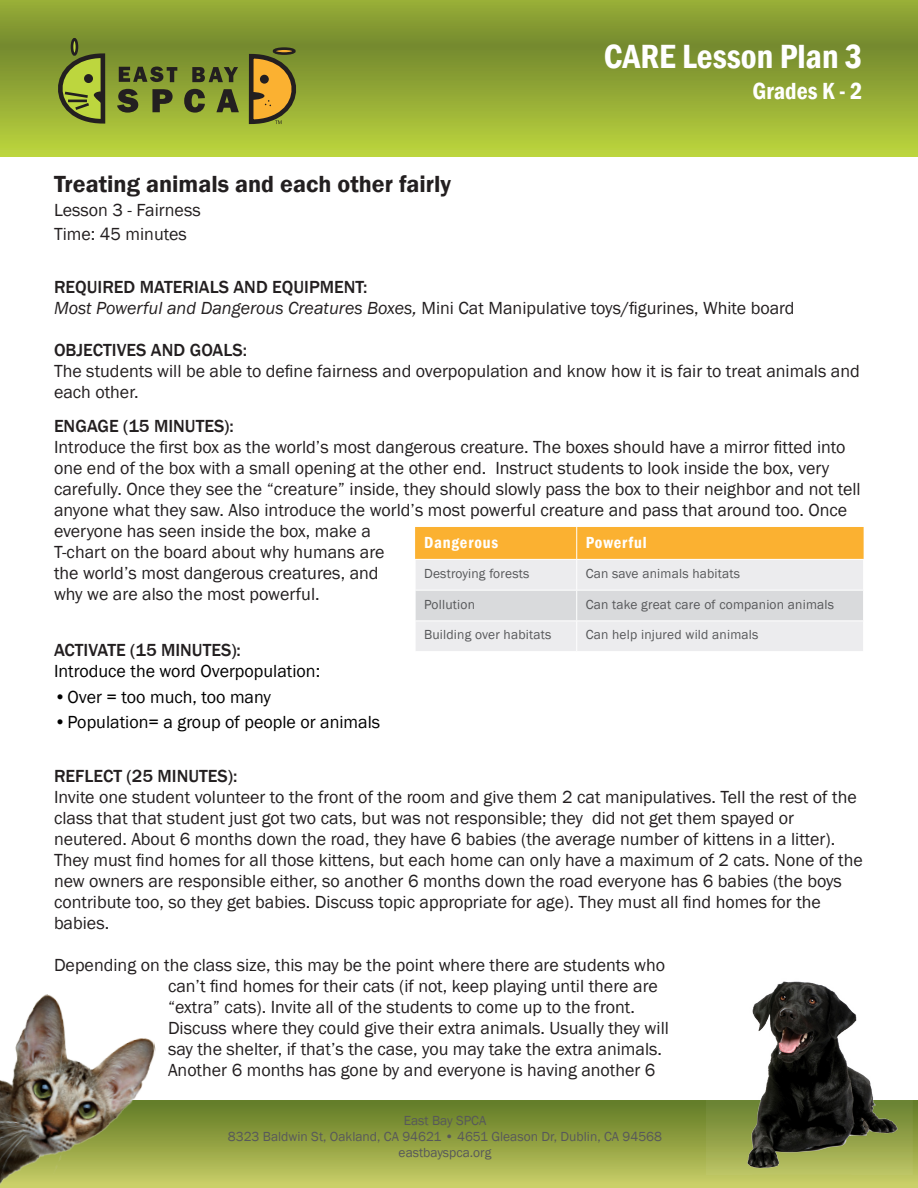
<style>
.page{position:relative;width:918px;height:1188px;background:#fff}
.page>*{position:absolute;margin:0;border:0;box-sizing:border-box;transform-origin:0 0}
.t1{font:600 condensed 34.5px "Franklin Gothic";color:#fff}
.SPCA_body_subhead_2{font:600 24px "Franklin Gothic";color:#231f20}
.t2{font:600 condensed 24px "Franklin Gothic";color:#fff}
.SPCA_body_subhead_2-2{font:18px/21px "Franklin Gothic";color:#231f20}
.SPCA_body_subhead_2-3{font:18px/21px "Franklin Gothic";color:#000}
.Table_Header{font:600 condensed 16.5px "Franklin Gothic";letter-spacing:.05em;color:#fff}
.Table_Body{font:13.5px/16.2px "Franklin Gothic";letter-spacing:.015em;color:#57585a;text-align:center}
.s1{font-weight:500}
.s2{font-style:italic}
.s3{font-weight:500;color:#231f20}
</style>
<div class="page">
<svg style="left:0;top:0;width:918px;height:157px;background:#93aa35"></svg>
<div style="left:0;top:1100px;width:918px;height:88px;background:linear-gradient(to bottom,#5e7823,#cacf67)"></div>
<svg style="left:46px;top:51px;width:62px;height:74px;background:#849532"></svg>
<div style="left:71px;top:38px;width:7px;height:18px;border:3px solid #231f20;border-radius:50%"></div>
<div style="left:273px;top:47px;width:23px;height:8px;border:3px solid #231f20;border-radius:50%"></div>
<svg style="left:119px;top:67px;width:58px;height:15px"></svg>
<svg style="left:192px;top:67px;width:46px;height:15px"></svg>
<svg style="left:117px;top:89px;width:21px;height:24px"></svg>
<svg style="left:152px;top:89px;width:21px;height:23px"></svg>
<svg style="left:184px;top:89px;width:21px;height:24px"></svg>
<svg style="left:216px;top:89px;width:23px;height:23px"></svg>
<svg style="left:247px;top:52px;width:61px;height:73px;background:#9e8a2e"></svg>
<img style="left:707px;top:981px;width:206px;height:193px">
<img style="left:0;top:994px;width:171px;height:192px">
<svg style="left:415px;top:527px;width:449px;height:124px;background:#ebd8b7"></svg>
<hr style="left:576px;top:527px;width:1px;height:32px;background:#fff">
<hr style="left:576px;top:560px;width:1px;height:30px;background:#fff">
<hr style="left:415px;top:559px;width:162px;height:1px;background:#fff">
<hr style="left:577px;top:559px;width:287px;height:1px;background:#fff">
<hr style="left:415px;top:560px;width:1px;height:30px;background:#fff">
<hr style="left:863px;top:560px;width:1px;height:30px;background:#fff">
<hr style="left:415px;top:591px;width:1px;height:30px;background:#fff">
<hr style="left:576px;top:591px;width:1px;height:30px;background:#fff">
<hr style="left:863px;top:591px;width:1px;height:30px;background:#fff">
<hr style="left:415px;top:621px;width:1px;height:30px;background:#fff">
<hr style="left:576px;top:621px;width:1px;height:30px;background:#fff">
<hr style="left:863px;top:621px;width:1px;height:30px;background:#fff">
<hr style="left:415px;top:590px;width:162px;height:1px;background:#fff">
<hr style="left:577px;top:590px;width:287px;height:1px;background:#fff">
<hr style="left:415px;top:621px;width:162px;height:1px;background:#fff">
<hr style="left:577px;top:621px;width:287px;height:1px;background:#fff">
<p class="SPCA_body_subhead_2" style="left:54px;top:170px;width:399px">Treating animals and each other fairly</p>
<p class="SPCA_body_subhead_2-2" style="left:54px;top:199px;width:148px;line-height:24px">Lesson 3 - Fairness<br>Time: 45 minutes</p>
<h1 class="t1" style="left:604px;top:34px;width:260px">CARE Lesson Plan 3</h1>
<h2 class="t2" style="left:752px;top:75px;width:112px">Grades K - 2</h2>
<p class="SPCA_body_subhead_2-2" style="left:54px;top:277px;width:742px"><span class="s1">REQUIRED MATERIALS AND EQUIPMENT:<br></span><span class="s2">Most Powerful and Dangerous Creatures Boxes,</span> Mini Cat Manipulative toys/figurines, White board</p>
<p class="SPCA_body_subhead_2-2" style="left:54px;top:340px;width:807px"><span class="s1">OBJECTIVES AND GOALS:<br></span>The students will be able to define fairness and overpopulation and know how it is fair to treat animals and each other.</p>
<p class="SPCA_body_subhead_2-2" style="left:54px;top:416px;width:808px"><span class="s1">ENGAGE (15 MINUTES):<br></span>Introduce the first box as the world’s most dangerous creature. The boxes should have a mirror fitted into one end of the box with a small opening at the other end. Instruct students to look inside the box, very carefully. Once they see the “creature” inside, they should slowly pass the box to their neighbor and not tell anyone what they saw. Also introduce the world’s most powerful creature and pass that around too. Once everyone has seen inside the box, make a<br>T-chart on the board about why humans are<br>the world’s most dangerous creatures, and<br>why we are also the most powerful.</p>
<p class="Table_Header" style="left:424px;top:531px;width:76px">Dangerous</p>
<p class="Table_Header" style="left:586px;top:531px;width:62px">Powerful</p>
<p class="Table_Body" style="left:424px;top:566px;width:107px">Destroying forests</p>
<p class="Table_Body" style="left:586px;top:566px;width:156px">Can save animals habitats</p>
<p class="Table_Body" style="left:424px;top:596px;width:52px">Pollution</p>
<p class="Table_Body" style="left:586px;top:596px;width:250px">Can take great care of companion animals</p>
<p class="Table_Body" style="left:424px;top:627px;width:129px">Building over habitats</p>
<p class="Table_Body" style="left:586px;top:627px;width:174px">Can help injured wild animals</p>
<p class="SPCA_body_subhead_2-3" style="left:54px;top:640px;width:268px"><span class="s3">ACTIVATE (15 MINUTES):<br></span>Introduce the word Overpopulation:</p>
<p class="SPCA_body_subhead_2-3" style="left:54px;top:687px;width:219px">•Over = too much, too many</p>
<p class="SPCA_body_subhead_2-3" style="left:54px;top:712px;width:328px">•Population= a group of people or animals</p>
<p class="SPCA_body_subhead_2-2" style="left:54px;top:766px;width:810px"><span class="s1">REFLECT (25 MINUTES):<br></span>Invite one student volunteer to the front of the room and give them 2 cat manipulatives. Tell the rest of the class that that student just got two cats, but was not responsible; they did not get them spayed or neutered. About 6 months down the road, they have 6 babies (the average number of kittens in a litter).<br>They must find homes for all those kittens, but each home can only have a maximum of 2 cats. None of the new owners are responsible either, so another 6 months down the road everyone has 6 babies (the boys contribute too, so they get babies. Discuss topic appropriate for age). They must all find homes for the babies.</p>
<p class="SPCA_body_subhead_2-2" style="left:168px;top:955px;width:502px;text-indent:-114px">Depending on the class size, this may be the point where there are students who can’t find homes for their cats (if not, keep playing until there are “extra” cats). Invite all of the students to come up to the front.<br>Discuss where they could give their extra animals. Usually they will say the shelter, if that’s the case, you may take the extra animals.<br>Another 6 months has gone by and everyone is having another 6</p>
<p class="Table_Body" style="left:228px;top:1112px;width:436px">East Bay SPCA<br>8323 Baldwin St, Oakland, CA 94621 • 4651 Gleason Dr, Dublin, CA 94568</p>
<p class="Table_Body" style="left:399px;top:1145px;width:94px">eastbayspca.org</p>
</div>
